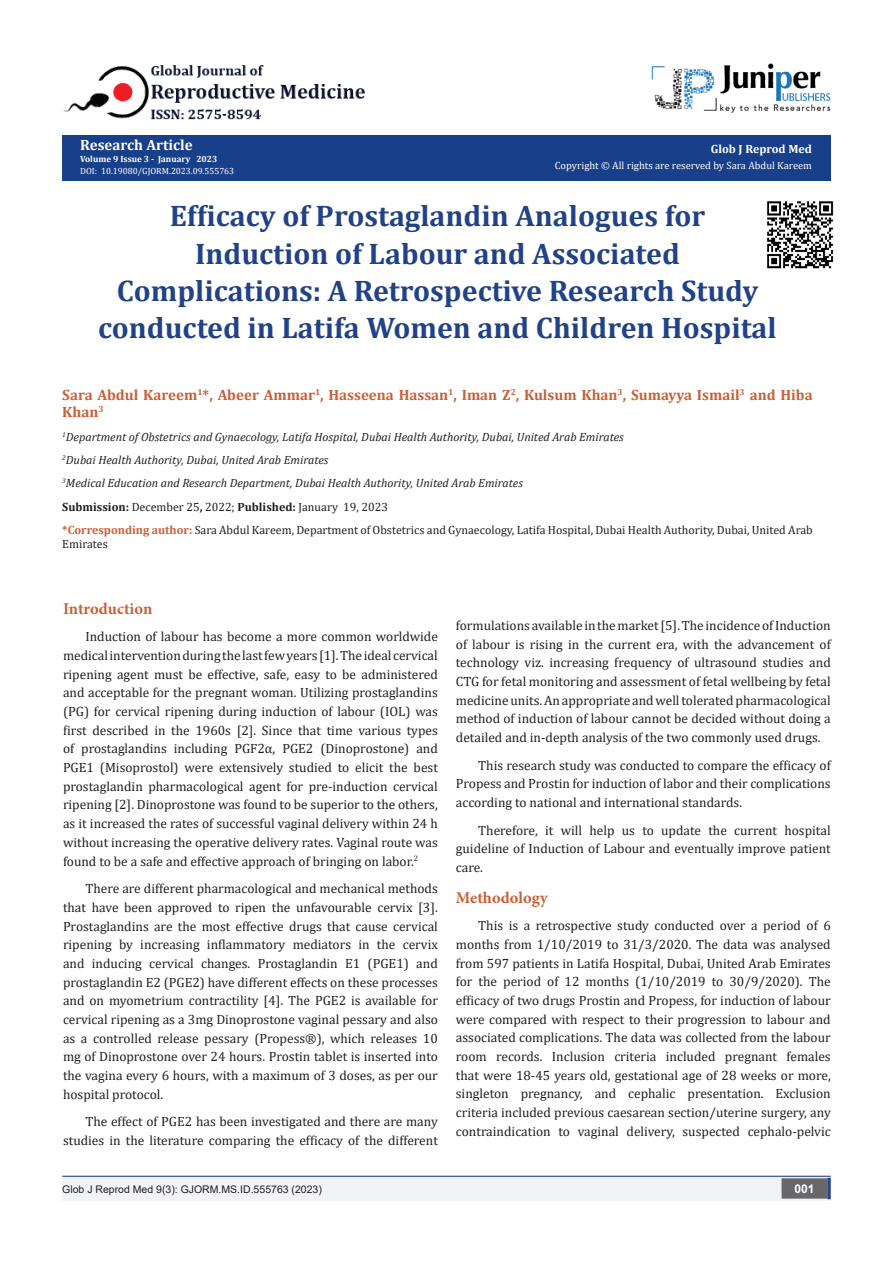
<style>
.page{position:relative;width:893px;height:1263px;background:#fff}
.page>*{position:absolute;margin:0;border:0;box-sizing:border-box;transform-origin:0 0}
.t1{font:700 29.85px/37.3px "Cambria";color:#214287;text-align:center}
.t2{font:700 16.5px "Minion Pro";color:#ca6035}
.t3{font:700 15px/18px "Cambria";color:#ca5f37}
.t4{font:700 15px "Cambria";color:#fff}
.t5{font:13.5px/18.8px "Cambria";color:#231f20;text-align:justify}
.t6{font:italic 12px "Cambria";color:#231f20}
.t7{font:12px/14.4px "Cambria";color:#231f20}
.t8{font:700 12px "Cambria";color:#fffefc}
.t9{font:700 12px "Arial";color:#fff}
.t10{font:10.5px "Cambria";color:#fffefc}
.t11{font:10.5px "Arial";color:#231f20}
.t12{font:9px "Cambria";color:#fff}
.t13{font:700 9px "Cambria";color:#fffefc}
.s1{color:#fffefc}
.s2{font-weight:700}
.s3{font-weight:700;color:#ca5f37}
</style>
<div class="page">
<div style="left:62px;top:135px;width:769px;height:45px;background:#183f89"></div>
<div style="left:62px;top:1177px;width:393px;height:24px;background:#f2f3f4"></div>
<div style="left:455px;top:1177px;width:376px;height:24px;background:#f2f3f4"></div>
<div style="left:782px;top:1179px;width:45px;height:19px;background:#68676a"></div>
<div style="left:781px;top:1178px;width:46px;height:20px;border:2px solid #68676a"></div>
<svg style="left:827px;top:1178px;width:4px;height:21px"></svg>
<img style="left:651px;top:63px;width:180px;height:50px">
<img style="left:63px;top:65px;width:302px;height:55px">
<hr style="left:62px;top:1176px;width:769px;height:1px;background:#253f8e">
<img style="left:767px;top:201px;width:67px;height:68px">
<p class="t4" style="left:80px;top:134px;width:114px">Research Article</p>
<p class="t13" style="left:80px;top:153px;width:139px">Volume 9 Issue 3 - January 2023</p>
<p class="t12" style="left:80px;top:166px;width:156px"><span class="s1">DOI:</span> 10.19080/GJORM.2023.09.555763</p>
<p class="t8" style="left:711px;top:141px;width:103px">Glob J Reprod Med</p>
<p class="t10" style="left:555px;top:159px;width:259px">Copyright © All rights are reserved by Sara Abdul Kareem</p>
<p class="t1" style="left:98px;top:196px;width:680px">Efficacy of Prostaglandin Analogues for<br>Induction of Labour and Associated Complications: A Retrospective Research Study conducted in Latifa Women and Children Hospital</p>
<p class="t3" style="left:62px;top:385px;width:752px">Sara Abdul Kareem<sup>1</sup>*, Abeer Ammar<sup>1</sup>, Hasseena Hassan<sup>1</sup>, Iman Z<sup>2</sup>, Kulsum Khan<sup>3</sup>, Sumayya Ismail<sup>3</sup> and Hiba<br>Khan<sup>3</sup></p>
<p class="t6" style="left:62px;top:428px;width:563px"><sup>1</sup>Department of Obstetrics and Gynaecology, Latifa Hospital, Dubai Health Authority, Dubai, United Arab Emirates</p>
<p class="t6" style="left:62px;top:451px;width:268px"><sup>2</sup>Dubai Health Authority, Dubai, United Arab Emirates</p>
<p class="t6" style="left:62px;top:475px;width:462px"><sup>3</sup>Medical Education and Research Department, Dubai Health Authority, United Arab Emirates</p>
<p class="t7" style="left:62px;top:499px;width:327px"><span class="s2">Submission:</span> December 25<span class="s2">,</span> 2022; <span class="s2">Published:</span> January 19, 2023</p>
<p class="t7" style="left:62px;top:523px;width:752px"><span class="s3">*Corresponding author:</span> Sara Abdul Kareem, Department of Obstetrics and Gynaecology, Latifa Hospital, Dubai Health Authority, Dubai, United Arab<br>Emirates</p>
<p class="t2" style="left:63px;top:597px;width:91px">Introduction</p>
<p class="t5" style="left:63px;top:627px;width:376px;text-indent:22px">Induction of labour has become a more common worldwide medical intervention during the last few years [1]. The ideal cervical ripening agent must be effective, safe, easy to be administered and acceptable for the pregnant woman. Utilizing prostaglandins (PG) for cervical ripening during induction of labour (IOL) was first described in the 1960s [2]. Since that time various types of prostaglandins including PGF2α, PGE2 (Dinoprostone) and PGE1 (Misoprostol) were extensively studied to elicit the best prostaglandin pharmacological agent for pre-induction cervical ripening [2]. Dinoprostone was found to be superior to the others, as it increased the rates of successful vaginal delivery within 24 h without increasing the operative delivery rates. Vaginal route was found to be a safe and effective approach of bringing on labor.<sup>2</sup></p>
<p class="t5" style="left:63px;top:879px;width:376px;text-indent:22px">There are different pharmacological and mechanical methods that have been approved to ripen the unfavourable cervix [3].<br>Prostaglandins are the most effective drugs that cause cervical ripening by increasing inflammatory mediators in the cervix and inducing cervical changes. Prostaglandin E1 (PGE1) and prostaglandin E2 (PGE2) have different effects on these processes and on myometrium contractility [4]. The PGE2 is available for cervical ripening as a 3mg Dinoprostone vaginal pessary and also as a controlled release pessary (Propess®), which releases 10 mg of Dinoprostone over 24 hours. Prostin tablet is inserted into the vagina every 6 hours, with a maximum of 3 doses, as per our hospital protocol.</p>
<p class="t5" style="left:63px;top:1112px;width:376px;text-align:right">The effect of PGE2 has been investigated and there are many studies in the literature comparing the efficacy of the different</p>
<p class="t5" style="left:456px;top:616px;width:376px">formulations available in the market [5]. The incidence of Induction of labour is rising in the current era, with the advancement of technology viz. increasing frequency of ultrasound studies and CTG for fetal monitoring and assessment of fetal wellbeing by fetal medicine units. An appropriate and well tolerated pharmacological method of induction of labour cannot be decided without doing a detailed and in-depth analysis of the two commonly used drugs.</p>
<p class="t5" style="left:456px;top:756px;width:376px;text-indent:22px">This research study was conducted to compare the efficacy of Propess and Prostin for induction of labor and their complications according to national and international standards.</p>
<p class="t5" style="left:456px;top:821px;width:376px;text-indent:22px">Therefore, it will help us to update the current hospital guideline of Induction of Labour and eventually improve patient care.</p>
<p class="t2" style="left:456px;top:886px;width:94px">Methodology</p>
<p class="t5" style="left:456px;top:916px;width:376px;text-indent:22px">This is a retrospective study conducted over a period of 6 months from 1/10/2019 to 31/3/2020. The data was analysed from 597 patients in Latifa Hospital, Dubai, United Arab Emirates for the period of 12 months (1/10/2019 to 30/9/2020). The efficacy of two drugs Prostin and Propess, for induction of labour were compared with respect to their progression to labour and associated complications. The data was collected from the labour room records. Inclusion criteria included pregnant females that were 18-45 years old, gestational age of 28 weeks or more, singleton pregnancy, and cephalic presentation. Exclusion criteria included previous caesarean section/uterine surgery, any contraindication to vaginal delivery, suspected cephalo-pelvic</p>
<p class="t11" style="left:62px;top:1182px;width:261px">Glob J Reprod Med 9(3): GJORM.MS.ID.555763 (2023)</p>
<p class="t9" style="left:794px;top:1180px;width:22px">001</p>
</div>
